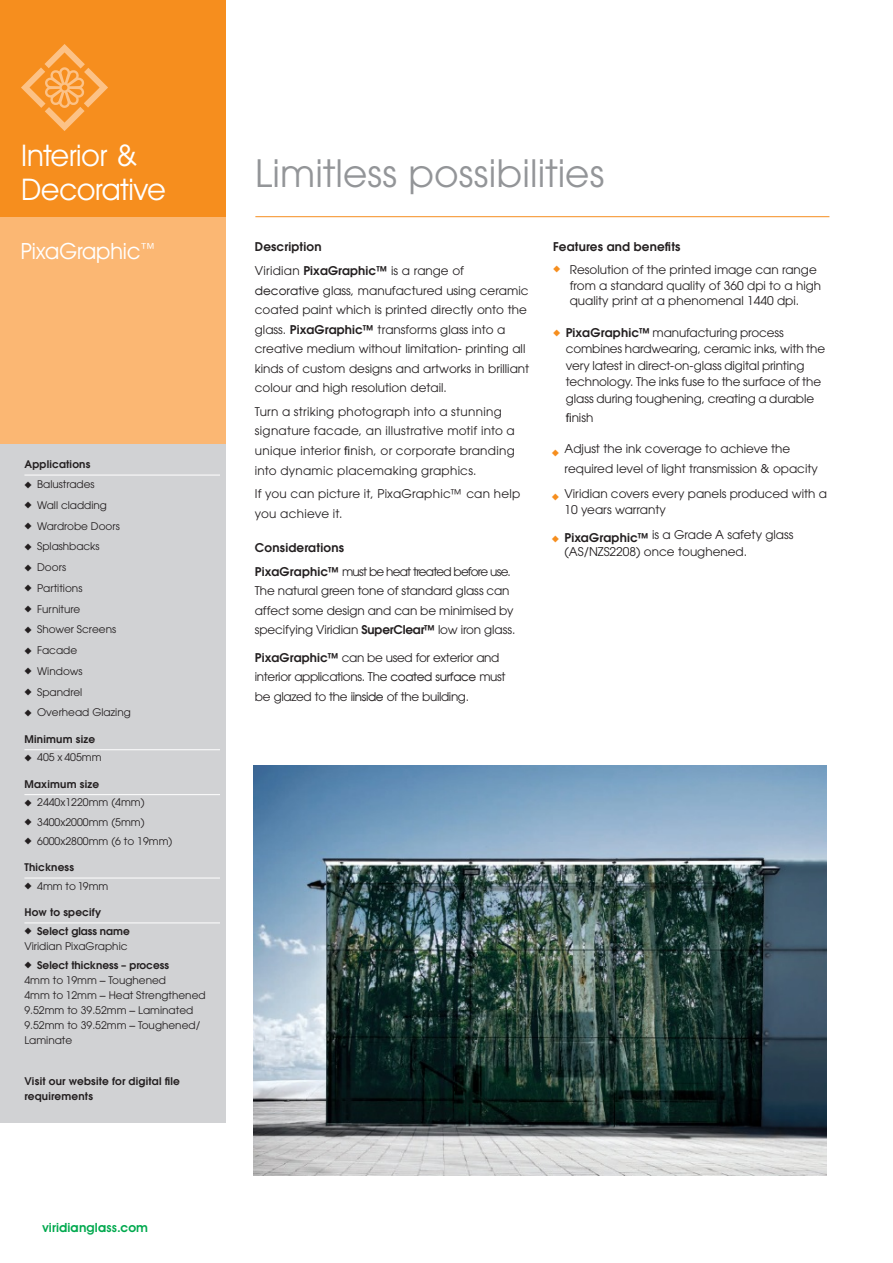
<style>
.page{position:relative;width:893px;height:1263px;background:#fff}
.page>*{position:absolute;margin:0;border:0;box-sizing:border-box;transform-origin:0 0}
.t1{font:37.5px "Avant Garde";letter-spacing:.005em;color:#939598}
.t2{font:30px/34.5px "Avant Garde IT Cby BT";letter-spacing:-.005em;color:#fff}
.t3{font:22.5px "Avant Garde IT Cby BT";color:#fff}
.t4{font:600 12.75px "Avant Garde IT Cby BT";letter-spacing:.01em;color:#00a94e}
.t5{font:12px/19.5px "Avant Garde";color:#231f20}
.t6{font:12px/19.5px "Avant Garde";letter-spacing:.02em;color:#231f20}
.t7{font:12px/19.5px "Avant Garde";letter-spacing:-.03em;color:#231f20}
.t8{font:12px/23.7px "Avant Garde";letter-spacing:-.06em;color:#231f20}
.t9{font:600 12px/23.7px "Avant Garde";letter-spacing:.015em;color:#231f20}
.t10{font:10.5px/20.7px "Avant Garde";color:#231f20}
.t11{font:600 10.5px/18.5px "Avant Garde";letter-spacing:.015em;color:#231f20}
.s1{font-weight:600}
.s2{font-family:"Newspaper Pi BT";font-size:6px}
.s3{font-family:"Newspaper Pi BT";font-weight:400;font-size:6px}
.s4{font-weight:400}
.s5{font-family:"Arial"}
.s6{font-family:"Newspaper Pi BT";font-size:6px;color:#f68e1e}
</style>
<div class="page">
<hr style="left:255px;top:216px;width:574px;height:1px;background:#f68e1e">
<div style="left:0;top:0;width:225px;height:217px;background:#f68e1e"></div>
<div style="left:0;top:443px;width:225px;height:680px;background:#d1d2d4"></div>
<div style="left:0;top:217px;width:225px;height:226px;background:#fbb773"></div>
<svg style="left:21px;top:44px;width:87px;height:87px"></svg>
<hr style="left:24px;top:475px;width:196px;height:1px;background:#fff">
<hr style="left:24px;top:749px;width:196px;height:1px;background:#fff">
<hr style="left:24px;top:794px;width:196px;height:1px;background:#fff">
<hr style="left:24px;top:878px;width:196px;height:1px;background:#fff">
<hr style="left:24px;top:922px;width:196px;height:1px;background:#fff">
<img style="left:254px;top:766px;width:572px;height:410px">
<h2 class="t2" style="left:21px;top:138px;width:146px">Interior &amp;<br>Decorative</h2>
<h3 class="t3" style="left:21px;top:238px;width:138px">PixaGraphic™</h3>
<p class="t10" style="left:24px;top:454px;width:108px"><span class="s1">Applications<br></span><span class="s2">.</span> Balustrades<br><span class="s2">.</span> Wall cladding<br><span class="s2">.</span> Wardrobe Doors<br><span class="s2">.</span> Splashbacks<br><span class="s2">.</span> Doors<br><span class="s2">.</span> Partitions<br><span class="s2">.</span> Furniture<br><span class="s2">.</span> Shower Screens<br><span class="s2">.</span> Facade<br><span class="s2">.</span> Windows<br><span class="s2">.</span> Spandrel<br><span class="s2">.</span> Overhead Glazing</p>
<p class="t11" style="left:24px;top:730px;width:79px">Minimum size <span class="s3">.</span> <span class="s4">405 x 405mm</span></p>
<p class="t10" style="left:24px;top:774px;width:150px;line-height:18.9px"><span class="s1">Maximum size<br></span><span class="s2">.</span> 2440x1220mm (4mm)<br><span class="s2">.</span> 3400x2000mm (5mm)<br><span class="s2">.</span> 6000x2800mm (6 to 19mm)</p>
<p class="t11" style="left:24px;top:858px;width:86px">Thickness<br><span class="s3">.</span> <span class="s4">4mm to 19mm</span></p>
<p class="t11" style="left:24px;top:903px;width:107px">How to specify<br><span class="s3">.</span> Select glass name</p>
<p class="t11" style="left:24px;top:936px;width:146px;line-height:19.2px"><span class="s4">Viridian PixaGraphic<br></span><span class="s3">.</span> Select thickness – process</p>
<p class="t10" style="left:24px;top:972px;width:183px;line-height:15px">4mm to 19mm <span class="s5">–</span> Toughened<br>4mm to 12mm <span class="s5">–</span> Heat Strengthened<br>9.52mm to 39.52mm <span class="s5">–</span> Laminated<br>9.52mm to 39.52mm <span class="s5">–</span> Toughened/<br>Laminate</p>
<p class="t11" style="left:24px;top:1074px;width:157px;line-height:15px">Visit our website for digital file requirements</p>
<p class="t4" style="left:43px;top:1220px;width:107px">viridianglass.com</p>
<h1 class="t1" style="left:255px;top:151px;width:351px">Limitless possibilities</h1>
<p class="t9" style="left:255px;top:235px;width:211px">Description<br><span class="s4">Viridian</span> PixaGraphic™ <span class="s4">is a range of</span></p>
<p class="t5" style="left:255px;top:280px;width:276px">decorative glass, manufactured using ceramic coated paint which is printed directly onto the glass. <span class="s1">PixaGraphic™</span> transforms glass into a creative medium without limitation- printing all kinds of custom designs and artworks in brilliant colour and high resolution detail.</p>
<p class="t6" style="left:255px;top:402px;width:261px">Turn a striking photograph into a stunning signature facade, an illustrative motif into a unique interior <span class="s5">fi</span>nish, or corporate branding into dynamic placemaking graphics.</p>
<p class="t6" style="left:255px;top:484px;width:267px">If you can picture it, PixaGraphic™ can help you achieve it.</p>
<p class="t8" style="left:255px;top:536px;width:257px"><span class="s1">Considerations<br>PixaGraphic™</span> must be heat treated before use.</p>
<p class="t5" style="left:255px;top:581px;width:262px">The natural green tone of standard glass can affect some design and can be minimised by specifying Viridian <span class="s1">SuperClear™</span>low iron glass.</p>
<p class="t7" style="left:255px;top:648px;width:252px"><span class="s1">PixaGraphic™</span> can be used for exterior and interior applications. The coated surface must be glazed to the iinside of the building.</p>
<p class="t5" style="left:553px;top:236px;width:265px;line-height:22.6px"><span class="s1">Features and benefits<br></span><sup>.</sup> Resolution of the printed image can range</p>
<p class="t5" style="left:570px;top:278px;width:253px;line-height:15px">from a standard quality of 360 dpi to a high quality print at a phenomenal 1440 dpi.</p>
<p class="t5" style="left:566px;top:324px;width:261px;line-height:16.5px;text-indent:-13px"><span class="s6">.</span> <span class="s1">PixaGraphic™</span> manufacturing process combines hardwearing, ceramic inks, with the very latest in direct-on-glass digital printing technology. The inks fuse to the surface of the glass during toughening, creating a durable</p>
<p class="t5" style="left:566px;top:408px;width:29px"><span class="s5">fi</span>nish</p>
<p class="t5" style="left:564px;top:439px;width:255px;text-indent:-13px"><sub>.</sub> Adjust the ink coverage to achieve the required level of light transmission &amp; opacity</p>
<p class="t5" style="left:564px;top:485px;width:264px;line-height:16.5px;text-indent:-13px"><sub>.</sub> Viridian covers every panels produced with a<br>10 years warranty</p>
<p class="t5" style="left:564px;top:527px;width:230px;line-height:16.5px;text-indent:-13px"><sub>.</sub> <span class="s1">PixaGraphic™</span> is a Grade A safety glass (AS/NZS2208) once toughened.</p>
</div>
